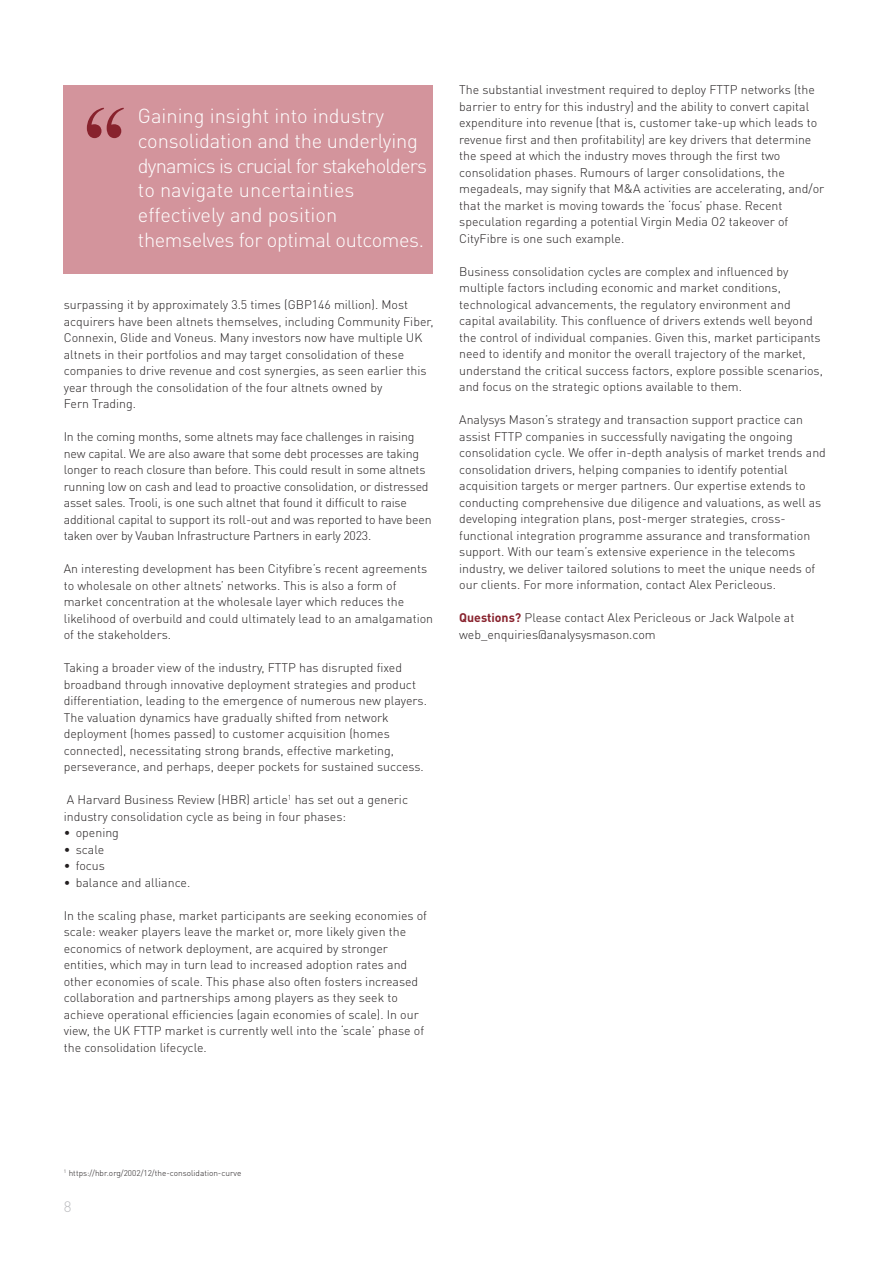
<style>
.page{position:relative;width:893px;height:1263px;background:#fff}
.page>*{position:absolute;margin:0;border:0;box-sizing:border-box;transform-origin:0 0}
.t1{font:118.95px "Bask Old Face";color:#88222d}
.t2{font:300 20.1px/24.8px "DINOT";letter-spacing:-.01em;color:#fff}
.t3{font:300 15px "DINOT";color:#bcbdc0}
.t4{font:300 12.3px/16.5px "DINOT";color:#231f20}
.t5{font:300 8.25px "DINOT";color:#231f20}
.s1{font-weight:700;color:#88222d}
</style>
<div class="page">
<div style="left:64px;top:85px;width:369px;height:188px;background:#d3949c"></div>
<h1 class="t1" style="left:82px;top:84px;width:50px">“</h1>
<h2 class="t2" style="left:138px;top:103px;width:291px">Gaining insight into industry consolidation and the underlying dynamics is crucial for stakeholders to navigate uncertainties effectively and position themselves for optimal outcomes.</h2>
<p class="t4" style="left:64px;top:296px;width:371px">surpassing it by approximately 3.5 times (GBP146 million). Most acquirers have been altnets themselves, including Community Fiber, Connexin, Glide and Voneus. Many investors now have multiple UK altnets in their portfolios and may target consolidation of these companies to drive revenue and cost synergies, as seen earlier this year through the consolidation of the four altnets owned by<br>Fern Trading.</p>
<p class="t4" style="left:64px;top:428px;width:369px">In the coming months, some altnets may face challenges in raising new capital. We are also aware that some debt processes are taking longer to reach closure than before. This could result in some altnets running low on cash and lead to proactive consolidation, or distressed asset sales. Trooli, is one such altnet that found it difficult to raise additional capital to support its roll-out and was reported to have been taken over by Vauban Infrastructure Partners in early 2023.</p>
<p class="t4" style="left:64px;top:560px;width:371px">An interesting development has been Cityfibre’s recent agreements to wholesale on other altnets’ networks. This is also a form of market concentration at the wholesale layer which reduces the likelihood of overbuild and could ultimately lead to an amalgamation of the stakeholders.</p>
<p class="t4" style="left:64px;top:659px;width:365px">Taking a broader view of the industry, FTTP has disrupted fixed broadband through innovative deployment strategies and product differentiation, leading to the emergence of numerous new players.<br>The valuation dynamics have gradually shifted from network deployment (homes passed) to customer acquisition (homes connected), necessitating strong brands, effective marketing, perseverance, and perhaps, deeper pockets for sustained success.</p>
<p class="t4" style="left:64px;top:791px;width:346px">A Harvard Business Review (HBR) article<sup>1</sup> has set out a generic industry consolidation cycle as being in four phases:</p>
<p class="t4" style="left:64px;top:824px;width:57px">• opening</p>
<p class="t4" style="left:64px;top:841px;width:42px">• scale</p>
<p class="t4" style="left:64px;top:857px;width:43px">• focus</p>
<p class="t4" style="left:64px;top:874px;width:128px">• balance and alliance.</p>
<p class="t4" style="left:64px;top:907px;width:365px">In the scaling phase, market participants are seeking economies of scale: weaker players leave the market or, more likely given the economics of network deployment, are acquired by stronger entities, which may in turn lead to increased adoption rates and other economies of scale. This phase also often fosters increased collaboration and partnerships among players as they seek to achieve operational efficiencies (again economies of scale). In our view, the UK FTTP market is currently well into the ‘scale’ phase of the consolidation lifecycle.</p>
<p class="t4" style="left:459px;top:82px;width:367px">The substantial investment required to deploy FTTP networks (the barrier to entry for this industry) and the ability to convert capital expenditure into revenue (that is, customer take-up which leads to revenue first and then profitability) are key drivers that determine the speed at which the industry moves through the first two consolidation phases. Rumours of larger consolidations, the megadeals, may signify that M&amp;A activities are accelerating, and/or that the market is moving towards the ‘focus’ phase. Recent speculation regarding a potential Virgin Media O2 takeover of CityFibre is one such example.</p>
<p class="t4" style="left:459px;top:263px;width:365px">Business consolidation cycles are complex and influenced by multiple factors including economic and market conditions, technological advancements, the regulatory environment and capital availability. This confluence of drivers extends well beyond the control of individual companies. Given this, market participants need to identify and monitor the overall trajectory of the market, understand the critical success factors, explore possible scenarios, and focus on the strategic options available to them.</p>
<p class="t4" style="left:459px;top:412px;width:368px">Analysys Mason’s strategy and transaction support practice can assist FTTP companies in successfully navigating the ongoing consolidation cycle. We offer in-depth analysis of market trends and consolidation drivers, helping companies to identify potential acquisition targets or merger partners. Our expertise extends to conducting comprehensive due diligence and valuations, as well as developing integration plans, post-merger strategies, cross&shy;functional integration programme assurance and transformation support. With our team’s extensive experience in the telecoms industry, we deliver tailored solutions to meet the unique needs of our clients. For more information, contact Alex Pericleous.</p>
<p class="t4" style="left:459px;top:610px;width:337px"><span class="s1">Questions?</span> Please contact Alex Pericleous or Jack Walpole at web_enquiries@analysysmason.com</p>
<p class="t5" style="left:64px;top:1167px;width:179px"><sup>1</sup> https://hbr.org/2002/12/the-consolidation-curve</p>
<p class="t3" style="left:64px;top:1197px;width:9px">8</p>
</div>
